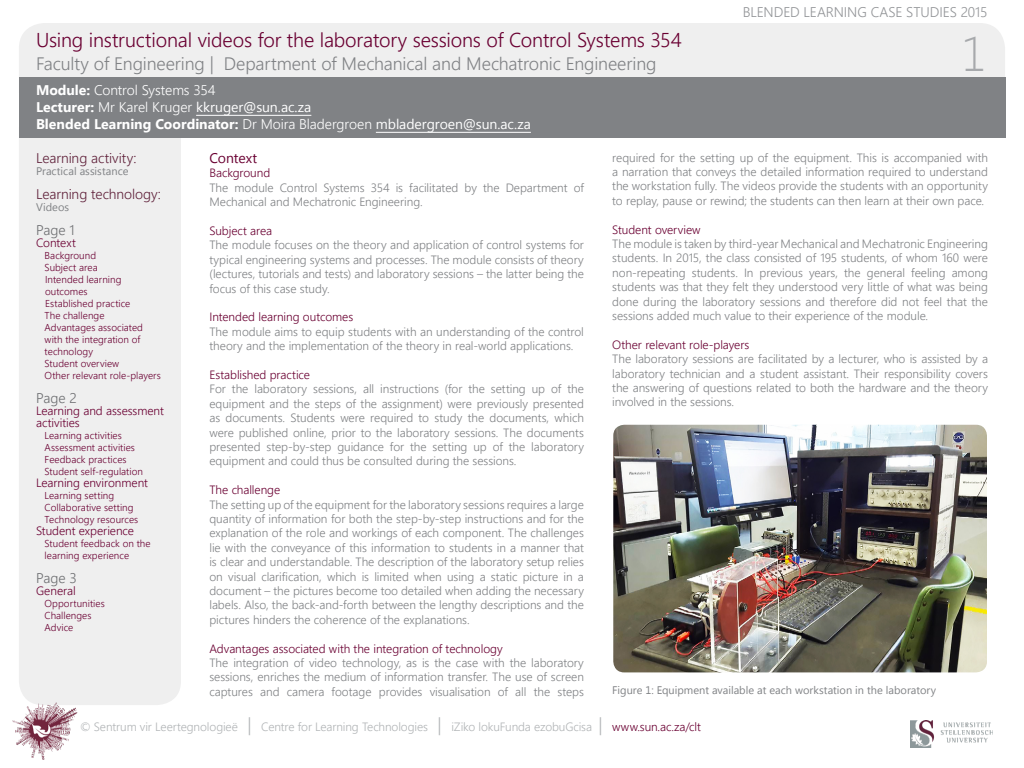
<style>
.page{position:relative;width:1024px;height:768px;background:#fff}
.page>*{position:absolute;margin:0;border:0;box-sizing:border-box;transform-origin:0 0}
.t1{font:300 48px "Segoe UI";color:#a7a9ac}
.t2{font:300 20px "Segoe UI";letter-spacing:-.01em;color:#6a0032}
.t3{font:300 18px "Segoe UI";letter-spacing:-.01em;color:#808285}
.t4{font:300 14px/17px "Segoe UI";letter-spacing:-.005em;color:#fff}
.t5{font:300 14px "Segoe UI";letter-spacing:-.005em;color:#60223b}
.t6{font:300 14px "Segoe UI";letter-spacing:-.005em;color:#939598}
.t7{font:300 14px "Segoe UI";letter-spacing:-.005em;color:#6d6e71}
.t8{font:14px "Segoe UI";letter-spacing:-.005em;color:#6a0032}
.t9{font:300 12px/14.4px "Segoe UI";letter-spacing:-.005em;color:#808285;text-align:justify}
.t10{font:300 12px/12px "Segoe UI";letter-spacing:-.005em;color:#6a0032}
.t11{font:300 12px "Segoe UI";letter-spacing:-.01em;color:#b1b4b6}
.t12{font:11px "Segoe UI";color:#808285}
.t13{font:300 10px/12px "Segoe UI";letter-spacing:.005em;color:#6a0032}
.s1{font-weight:700}
.s2{font-weight:400}
.s3{font-size:18px}
.s4{color:#6a0032}
</style>
<div class="page">
<div style="left:19px;top:23px;width:986px;height:94px;background:#efefef;border-radius:26px"></div>
<div style="left:19px;top:106px;width:162px;height:599px;background:#efefef;border-radius:24px"></div>
<div style="left:19px;top:77px;width:986px;height:61px;background:#808285"></div>
<hr style="left:196px;top:115px;width:115px;height:1px;background:#fff">
<hr style="left:376px;top:132px;width:155px;height:1px;background:#fff">
<img style="left:12px;top:701px;width:66px;height:59px">
<img style="left:614px;top:426px;width:372px;height:245px">
<div style="left:611px;top:423px;width:378px;height:251px;border:2px solid #fff;border-radius:12px"></div>
<img style="left:910px;top:720px;width:83px;height:28px">
<h2 class="t2" style="left:36px;top:24px;width:647px">Using instructional videos for the laboratory sessions of Control Systems 354</h2>
<p class="t4" style="left:36px;top:81px;width:496px"><span class="s1">Module:</span> Control Systems 354<br><span class="s1">Lecturer:</span> Mr Karel Kruger <span class="s2">kkruger@sun.ac.za<br></span><span class="s1">Blended Learning Coordinator:</span> Dr Moira Bladergroen <span class="s2">mbladergroen@sun.ac.za</span></p>
<h3 class="t3" style="left:36px;top:50px;width:622px">Faculty of Engineering | Department of Mechanical and Mechatronic Engineering</h3>
<p class="t6" style="left:743px;top:1px;width:246px">BLENDED LEARNING CASE STUDIES 2015</p>
<h1 class="t1" style="left:962px;top:21px;width:26px">1</h1>
<p class="t5" style="left:36px;top:148px;width:102px">Learning activity:</p>
<p class="t12" style="left:36px;top:164px;width:94px">Practical assistance</p>
<p class="t5" style="left:36px;top:184px;width:126px">Learning technology:</p>
<p class="t12" style="left:36px;top:200px;width:34px">Videos</p>
<p class="t7" style="left:36px;top:220px;width:40px">Page 1</p>
<p class="t10" style="left:36px;top:237px;width:41px">Context</p>
<p class="t13" style="left:45px;top:249px;width:118px">Background<br>Subject area<br>Intended learning outcomes<br>Established practice<br>The challenge<br>Advantages associated with the integration of technology<br>Student overview<br>Other relevant role-players</p>
<p class="t7" style="left:36px;top:388px;width:42px">Page 2</p>
<p class="t10" style="left:36px;top:405px;width:129px">Learning and assessment activities</p>
<p class="t13" style="left:45px;top:429px;width:100px">Learning activities<br>Assessment activities<br>Feedback practices<br>Student self-regulation</p>
<p class="t10" style="left:36px;top:477px;width:113px">Learning environment</p>
<p class="t13" style="left:45px;top:489px;width:95px">Learning setting<br>Collaborative setting<br>Technology resources</p>
<p class="t10" style="left:36px;top:525px;width:99px">Student experience</p>
<p class="t13" style="left:45px;top:537px;width:108px">Student feedback on the learning experience</p>
<p class="t7" style="left:36px;top:568px;width:42px">Page 3</p>
<p class="t10" style="left:36px;top:585px;width:41px">General</p>
<p class="t13" style="left:45px;top:597px;width:62px">Opportunities<br>Challenges<br>Advice</p>
<p class="t8" style="left:209px;top:148px;width:49px">Context</p>
<p class="t10" style="left:209px;top:167px;width:62px">Background</p>
<p class="t9" style="left:209px;top:180px;width:376px">The module Control Systems 354 is facilitated by the Department of<br>Mechanical and Mechatronic Engineering.</p>
<p class="t10" style="left:209px;top:224px;width:64px">Subject area</p>
<p class="t9" style="left:209px;top:237px;width:376px">The module focuses on the theory and application of control systems for typical engineering systems and processes. The module consists of theory (lectures, tutorials and tests) and laboratory sessions – the latter being the focus of this case study.</p>
<p class="t10" style="left:209px;top:311px;width:145px">Intended learning outcomes</p>
<p class="t9" style="left:209px;top:324px;width:376px">The module aims to equip students with an understanding of the control theory and the implementation of the theory in real-world applications.</p>
<p class="t10" style="left:209px;top:368px;width:102px">Established practice</p>
<p class="t9" style="left:209px;top:381px;width:376px">For the laboratory sessions, all instructions (for the setting up of the equipment and the steps of the assignment) were previously presented as documents. Students were required to study the documents, which were published online, prior to the laboratory sessions. The documents presented step-by-step guidance for the setting up of the laboratory equipment and could thus be consulted during the sessions.</p>
<p class="t10" style="left:209px;top:483px;width:72px">The challenge</p>
<p class="t9" style="left:209px;top:497px;width:376px">The setting up of the equipment for the laboratory sessions requires a large quantity of information for both the step-by-step instructions and for the explanation of the role and workings of each component. The challenges lie with the conveyance of this information to students in a manner that is clear and understandable. The description of the laboratory setup relies on visual clarification, which is limited when using a static picture in a document – the pictures become too detailed when adding the necessary labels. Also, the back-and-forth between the lengthy descriptions and the pictures hinders the coherence of the explanations.</p>
<p class="t10" style="left:209px;top:642px;width:295px">Advantages associated with the integration of technology</p>
<p class="t9" style="left:209px;top:655px;width:376px">The integration of video technology, as is the case with the laboratory sessions, enriches the medium of information transfer. The use of screen captures and camera footage provides visualisation of all the steps</p>
<p class="t9" style="left:612px;top:150px;width:377px">required for the setting up of the equipment. This is accompanied with a narration that conveys the detailed information required to understand the workstation fully. The videos provide the students with an opportunity to replay, pause or rewind; the students can then learn at their own pace.</p>
<p class="t10" style="left:612px;top:223px;width:90px">Student overview</p>
<p class="t9" style="left:612px;top:236px;width:377px">The module is taken by third-year Mechanical and Mechatronic Engineering students. In 2015, the class consisted of 195 students, of whom 160 were non-repeating students. In previous years, the general feeling among students was that they felt they understood very little of what was being done during the laboratory sessions and therefore did not feel that the sessions added much value to their experience of the module.</p>
<p class="t10" style="left:612px;top:338px;width:139px">Other relevant role-players</p>
<p class="t9" style="left:612px;top:351px;width:377px">The laboratory sessions are facilitated by a lecturer, who is assisted by a laboratory technician and a student assistant. Their responsibility covers the answering of questions related to both the hardware and the theory involved in the sessions.</p>
<p class="t12" style="left:612px;top:683px;width:325px">Figure 1: Equipment available at each workstation in the laboratory</p>
<p class="t11" style="left:80px;top:718px;width:622px">© Sentrum vir Leertegnologieë <span class="s3">|</span> Centre for Learning Technologies <span class="s3">|</span> iZiko lokuFunda ezobuGcisa <span class="s3">|</span> <span class="s4">www.sun.ac.za/clt</span></p>
</div>
